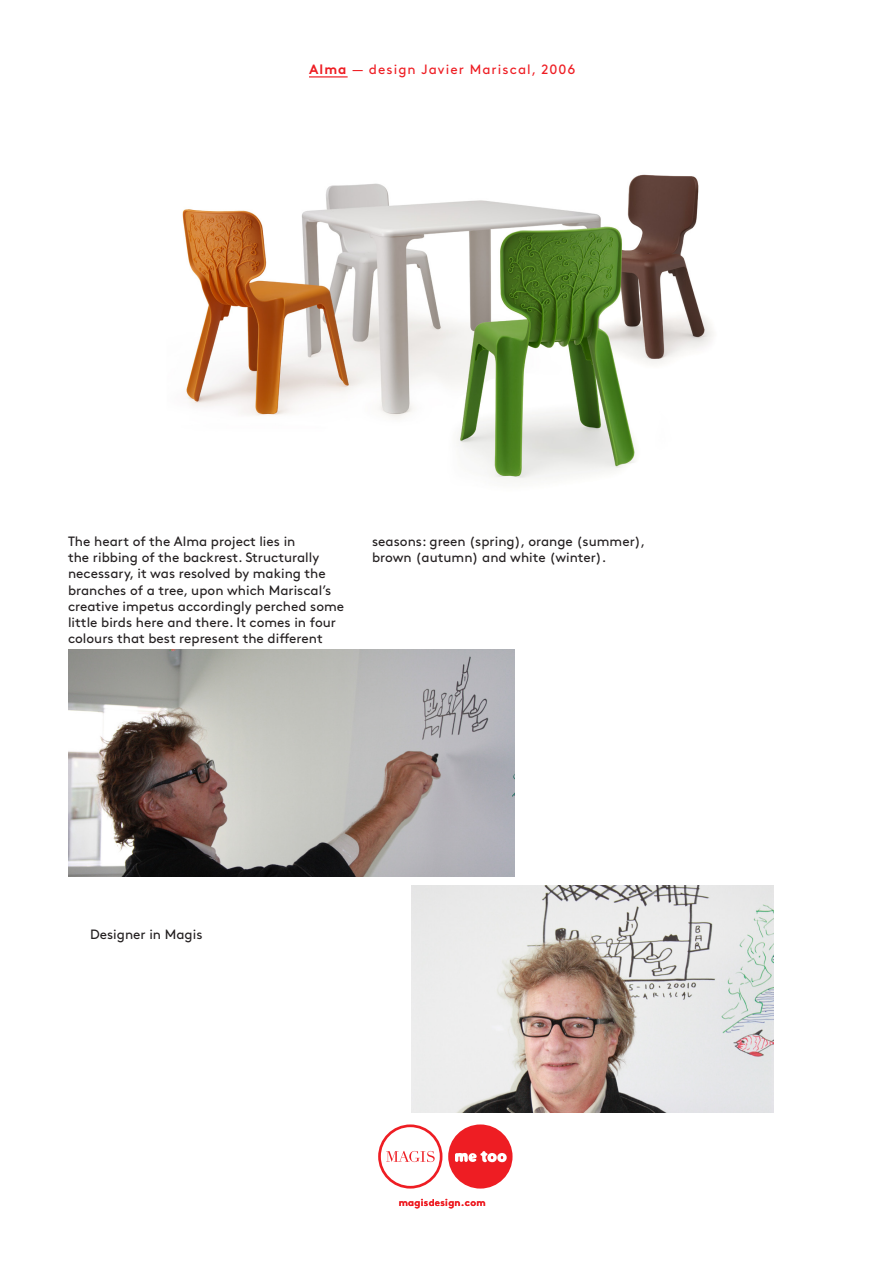
<style>
.page{position:relative;width:893px;height:1263px;background:#fff}
.page>*{position:absolute;margin:0;border:0;box-sizing:border-box;transform-origin:0 0}
.testo_base{font:13.5px/16.2px "Brown Regular Alt";color:#231f20}
.t1{font:13.5px "Brown Regular Alt";letter-spacing:.08em;color:#ee1d23}
.t2{font:9.75px "Brown Bold Alt";letter-spacing:.03em;color:#ee1d23}
.s1{font-family:"Brown Bold Alt"}
</style>
<div class="page">
<svg style="left:378px;top:1124px;width:64px;height:64px"></svg>
<div style="left:448px;top:1124px;width:64px;height:64px;background:#ee1d23;border-radius:50%"></div>
<svg style="left:455px;top:1151px;width:52px;height:11px"></svg>
<img style="left:182px;top:174px;width:531px;height:307px">
<img style="left:68px;top:649px;width:446px;height:227px">
<img style="left:411px;top:885px;width:363px;height:227px">
<hr style="left:309px;top:76px;width:39px;height:2px;background:#ee1d23">
<p class="t1" style="left:309px;top:59px;width:268px"><span class="s1">Alma</span> — design Javier Mariscal, 2006</p>
<p class="testo_base" style="left:68px;top:532px;width:278px">The heart of the Alma project lies in<br>the ribbing of the backrest. Structurally necessary, it was resolved by making the branches of a tree, upon which Mariscal’s creative impetus accordingly perched some little birds here and there. It comes in four colours that best represent the different</p>
<p class="testo_base" style="left:372px;top:532px;width:275px">seasons: green (spring), orange (summer), brown (autumn) and white (winter).</p>
<p class="testo_base" style="left:90px;top:925px;width:114px">Designer in Magis</p>
<p class="t2" style="left:399px;top:1195px;width:88px">magisdesign.com</p>
</div>
